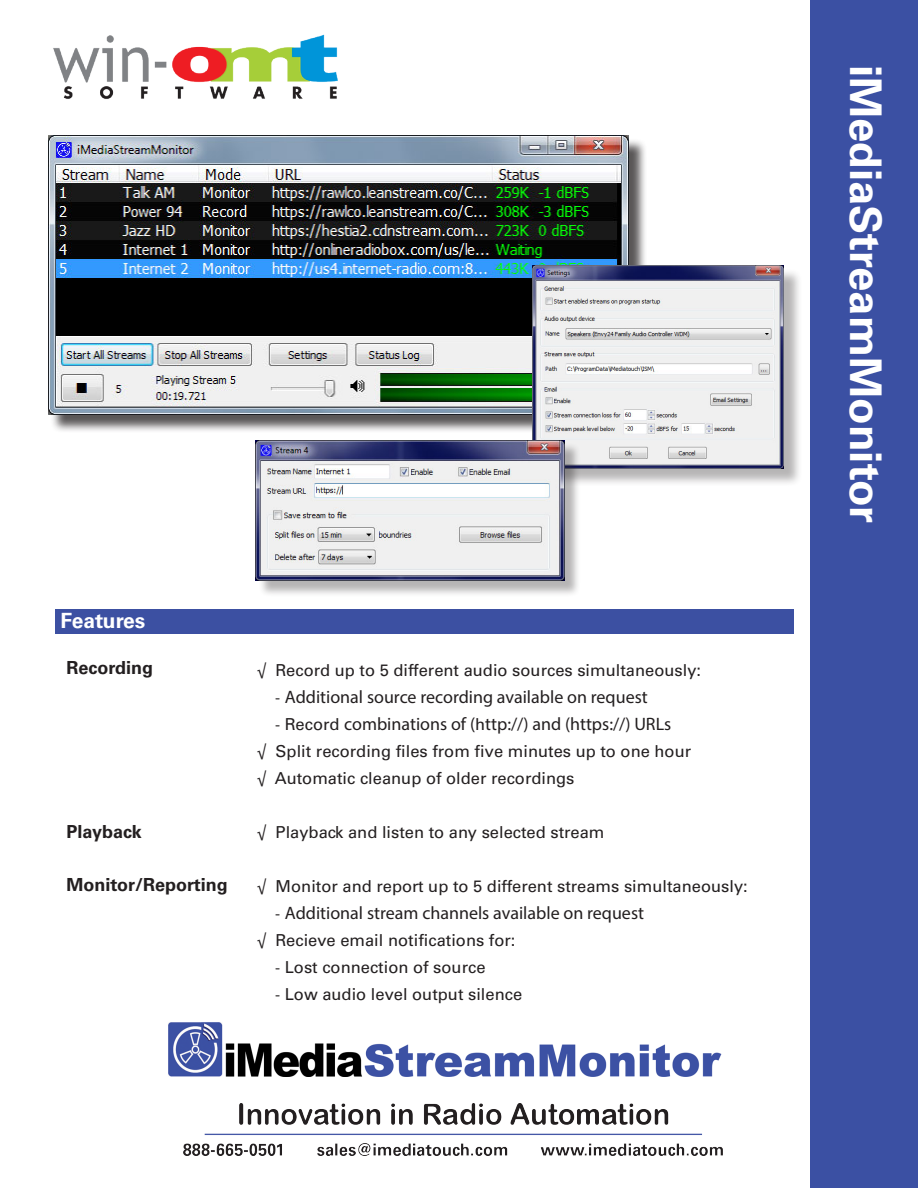
<style>
.page{position:relative;width:918px;height:1188px;background:#fff}
.page>*{position:absolute;margin:0;border:0;box-sizing:border-box;transform-origin:0 0}
.t1{font:700 43.65px "Univers LT Std";color:#fff}
.t2{font:700 21px "Univers LT Std";color:#fff}
.t3{font:18px "Myriad Pro";color:#231f20}
.t4{font:700 18px "Univers LT Std";color:#231f20}
.t5{font:16.5px "Univers LT Std";color:#231f20}
.s1{font-family:"Calibri";font-size:16.5px}
.s2{font-family:"Univers LT Std";font-size:16.5px}
.s3{font-family:"Calibri"}
</style>
<div class="page">
<div style="left:810px;top:0;width:108px;height:1188px;background:#3b50a3"></div>
<img style="left:53px;top:34px;width:285px;height:65px">
<img style="left:183px;top:1104px;width:539px;height:51px">
<div style="left:50px;top:138px;width:597px;height:295px;background:#231f20;opacity:.75"></div>
<img style="left:48px;top:136px;width:581px;height:278px">
<img style="left:168px;top:1022px;width:554px;height:55px">
<div style="left:56px;top:609px;width:738px;height:25px;background:#3c50a2"></div>
<div style="left:535px;top:268px;width:267px;height:219px;background:#231f20;opacity:.33"></div>
<img style="left:532px;top:266px;width:252px;height:203px">
<div style="left:258px;top:442px;width:323px;height:155px;background:#231f20;opacity:.33"></div>
<img style="left:256px;top:440px;width:309px;height:141px">
<p class="t2" style="left:60px;top:609px;width:87px">Features</p>
<p class="t4" style="left:66px;top:657px;width:88px">Recording</p>
<p class="t4" style="left:66px;top:821px;width:77px">Playback</p>
<p class="t4" style="left:66px;top:875px;width:163px">Monitor/Reporting</p>
<p class="t5" style="left:257px;top:660px;width:446px">√ Record up to 5 different audio sources simultaneously:</p>
<p class="t3" style="left:275px;top:685px;width:374px"><span class="s1">-</span> Additional source recording available on request</p>
<p class="t3" style="left:275px;top:712px;width:398px"><span class="s1">-</span> <span class="s2">Record</span> combinations of (<span class="s2">h</span>ttp://) and (https://) URLs</p>
<p class="t5" style="left:257px;top:741px;width:436px">√ Split recording files from five minutes up to one hour</p>
<p class="t5" style="left:257px;top:768px;width:319px">√ Automatic cleanup of older recordings</p>
<p class="t5" style="left:257px;top:822px;width:349px">√ Playback and listen to any selected stream</p>
<p class="t5" style="left:257px;top:876px;width:492px">√ Monitor and report up to 5 different streams simultaneously:</p>
<p class="t3" style="left:275px;top:901px;width:370px"><span class="s1">-</span> Additional stream channels available on request</p>
<p class="t5" style="left:257px;top:930px;width:260px">√ Recieve email notifications for:</p>
<p class="t5" style="left:275px;top:957px;width:212px"><span class="s3">-</span> Lost connection of source</p>
<p class="t5" style="left:275px;top:984px;width:248px"><span class="s3">-</span> Low audio level output silence</p>
<p class="t1" style="left:891px;top:65px;width:460px;rotate:90deg">iMediaStreamMonitor</p>
</div>
